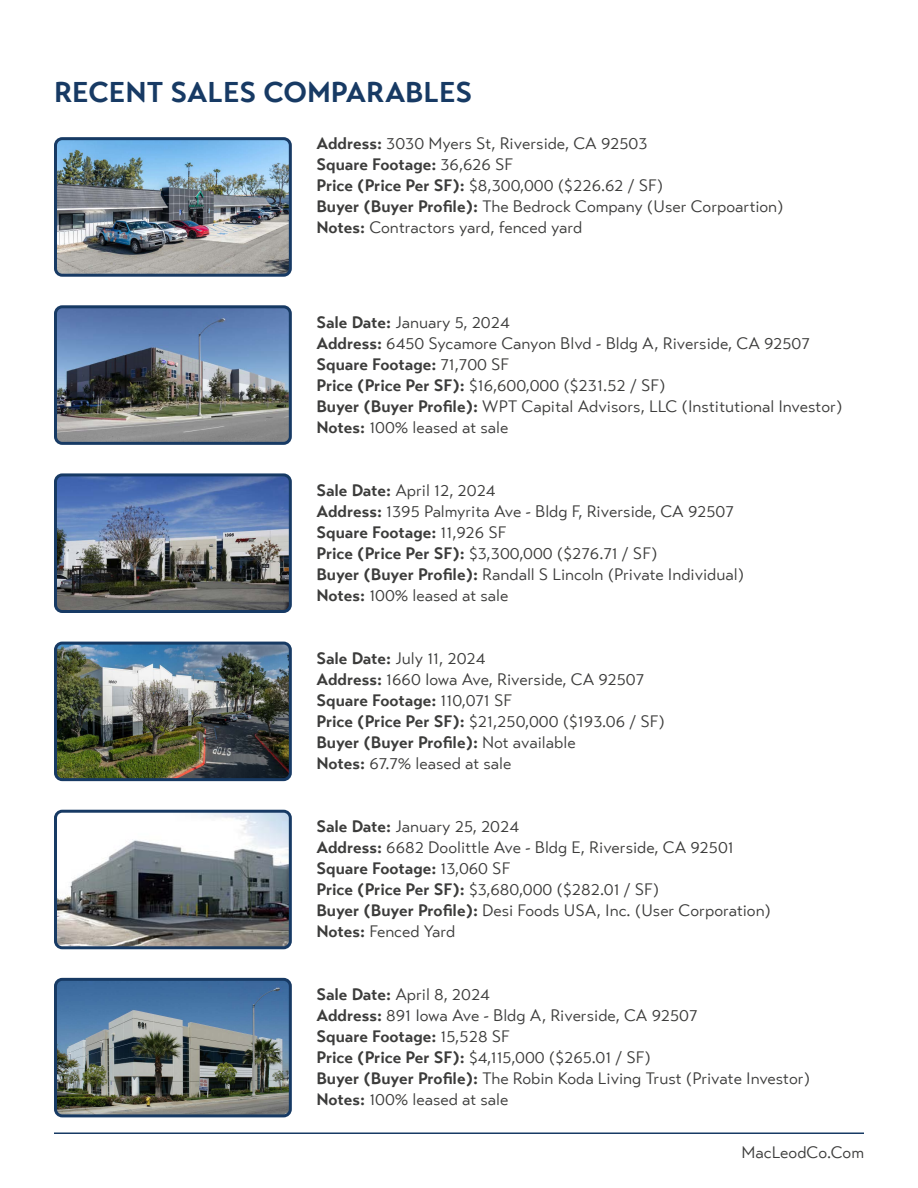
<style>
.page{position:relative;width:918px;height:1188px;background:#fff}
.page>*{position:absolute;margin:0;border:0;box-sizing:border-box;transform-origin:0 0}
.t1{font:700 28.5px "Transat Text";color:#173a64}
.t2{font:16.5px/21px "Transat Text Standard";color:#3c3c3b}
.t3{font:700 16.5px "Transat Text";color:#3c3c3b}
.s1{font-family:"Transat Text";font-weight:700}
.s2{font-family:"Transat Text Standard";font-weight:400}
</style>
<div class="page">
<hr style="left:54px;top:1132px;width:810px;height:2px;background:#173a64">
<img style="left:58px;top:309px;width:230px;height:132px">
<div style="left:54px;top:305px;width:238px;height:140px;border:3px solid #173a64;border-radius:7px"></div>
<img style="left:58px;top:477px;width:230px;height:132px">
<div style="left:54px;top:473px;width:238px;height:140px;border:3px solid #173a64;border-radius:7px"></div>
<img style="left:56px;top:643px;width:234px;height:134px">
<div style="left:54px;top:642px;width:238px;height:139px;border:3px solid #173a64;border-radius:7px"></div>
<img style="left:56px;top:811px;width:232px;height:137px">
<div style="left:54px;top:810px;width:238px;height:139px;border:3px solid #173a64;border-radius:7px"></div>
<img style="left:56px;top:982px;width:234px;height:134px">
<div style="left:54px;top:978px;width:238px;height:139px;border:3px solid #173a64;border-radius:7px"></div>
<img style="left:58px;top:141px;width:230px;height:132px">
<div style="left:54px;top:137px;width:238px;height:140px;border:3px solid #173a64;border-radius:7px"></div>
<h1 class="t1" style="left:54px;top:74px;width:420px">RECENT SALES COMPARABLES</h1>
<p class="t2" style="left:316px;top:133px;width:333px"><span class="s1">Address:</span> 3030 Myers St, Riverside, CA 92503</p>
<p class="t3" style="left:316px;top:155px;width:198px">Square Footage: <span class="s2">36,626 SF</span></p>
<p class="t2" style="left:316px;top:175px;width:469px"><span class="s1">Price (Price Per SF):</span> $8,300,000 ($226.62 / SF)<br><span class="s1">Buyer (Buyer Profile):</span> The Bedrock Company (User Corpoartion)<br><span class="s1">Notes:</span> Contractors yard, fenced yard</p>
<p class="t2" style="left:316px;top:312px;width:495px"><span class="s1">Sale Date:</span> January 5, 2024<br><span class="s1">Address:</span> 6450 Sycamore Canyon Blvd - Bldg A, Riverside, CA 92507</p>
<p class="t3" style="left:316px;top:354px;width:194px">Square Footage: <span class="s2">71,700 SF</span></p>
<p class="t2" style="left:316px;top:375px;width:528px"><span class="s1">Price (Price Per SF):</span> $16,600,000 ($231.52 / SF)<br><span class="s1">Buyer (Buyer Profile):</span> WPT Capital Advisors, LLC (Institutional Investor)<br><span class="s1">Notes:</span> 100% leased at sale</p>
<p class="t2" style="left:316px;top:480px;width:419px"><span class="s1">Sale Date:</span> April 12, 2024<br><span class="s1">Address:</span> 1395 Palmyrita Ave - Bldg F, Riverside, CA 92507</p>
<p class="t3" style="left:316px;top:522px;width:191px">Square Footage: <span class="s2">11,926 SF</span></p>
<p class="t2" style="left:316px;top:543px;width:429px"><span class="s1">Price (Price Per SF):</span> $3,300,000 ($276.71 / SF)<br><span class="s1">Buyer (Buyer Profile):</span> Randall S Lincoln (Private Individual)<br><span class="s1">Notes:</span> 100% leased at sale</p>
<p class="t2" style="left:316px;top:648px;width:329px"><span class="s1">Sale Date:</span> July 11, 2024<br><span class="s1">Address:</span> 1660 Iowa Ave, Riverside, CA 92507</p>
<p class="t3" style="left:316px;top:690px;width:197px">Square Footage: <span class="s2">110,071 SF</span></p>
<p class="t2" style="left:316px;top:711px;width:350px"><span class="s1">Price (Price Per SF):</span> $21,250,000 ($193.06 / SF)</p>
<p class="t3" style="left:316px;top:732px;width:261px">Buyer (Buyer Profile): <span class="s2">Not available</span></p>
<p class="t2" style="left:316px;top:753px;width:197px"><span class="s1">Notes:</span> 67.7% leased at sale</p>
<p class="t2" style="left:316px;top:816px;width:419px"><span class="s1">Sale Date:</span> January 25, 2024<br><span class="s1">Address:</span> 6682 Doolittle Ave - Bldg E, Riverside, CA 92501</p>
<p class="t3" style="left:316px;top:858px;width:195px">Square Footage: <span class="s2">13,060 SF</span></p>
<p class="t2" style="left:316px;top:879px;width:456px"><span class="s1">Price (Price Per SF):</span> $3,680,000 ($282.01 / SF)<br><span class="s1">Buyer (Buyer Profile):</span> Desi Foods USA, Inc. (User Corporation)<br><span class="s1">Notes:</span> Fenced Yard</p>
<p class="t2" style="left:316px;top:984px;width:383px"><span class="s1">Sale Date:</span> April 8, 2024<br><span class="s1">Address:</span> 891 Iowa Ave - Bldg A, Riverside, CA 92507</p>
<p class="t3" style="left:316px;top:1026px;width:195px">Square Footage: <span class="s2">15,528 SF</span></p>
<p class="t2" style="left:316px;top:1047px;width:495px"><span class="s1">Price (Price Per SF):</span> $4,115,000 ($265.01 / SF)<br><span class="s1">Buyer (Buyer Profile):</span> The Robin Koda Living Trust (Private Investor)<br><span class="s1">Notes:</span> 100% leased at sale</p>
<p class="t2" style="left:741px;top:1142px;width:124px">MacLeodCo.Com</p>
</div>
